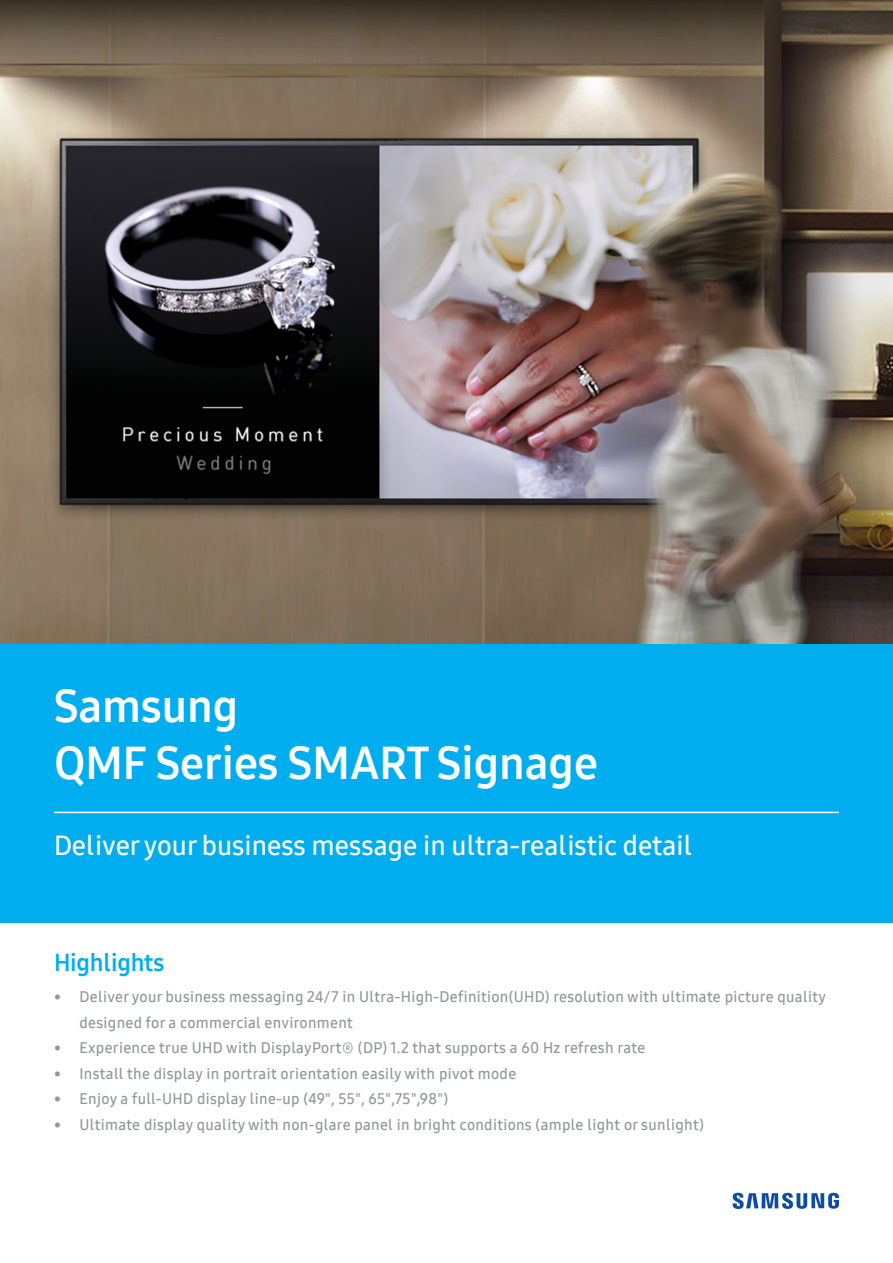
<style>
.page{position:relative;width:893px;height:1263px;background:#fff}
.page>*{position:absolute;margin:0;border:0;box-sizing:border-box;transform-origin:0 0}
.t1{font:45px/57px "Samsung One 700";color:#fff}
.t2{font:27px "Samsung One 600";color:#fff}
.t3{font:24px "Samsung One 700";letter-spacing:-.01em;color:#00aeef}
.t4{font:15px/25.5px "Samsung One 600";letter-spacing:.02em;color:#939598}
.s1{font-family:"Samsung One 400"}
</style>
<div class="page">
<svg style="left:733px;top:1193px;width:106px;height:16px"></svg>
<img style="left:0;top:0;width:893px;height:644px">
<div style="left:0;top:644px;width:893px;height:279px;background:#00aeef"></div>
<hr style="left:54px;top:812px;width:785px;height:1px;background:#fff">
<p class="t1" style="left:54px;top:677px;width:545px">Samsung<br>QMF Series SMART Signage</p>
<p class="t2" style="left:54px;top:828px;width:640px">Deliver your business message in ultra-realistic detail</p>
<p class="t3" style="left:54px;top:947px;width:112px">Highlights</p>
<p class="t4" style="left:80px;top:984px;width:748px;text-indent:-26px">• Deliver your business messaging 24/7 in Ultra-High-Definition(UHD) resolution with ultimate picture quality designed for a commercial environment</p>
<p class="t4" style="left:54px;top:1035px;width:593px">• Experience true UHD with DisplayPort<span class="s1">®</span> (DP) 1.2 that supports a 60 Hz refresh rate</p>
<p class="t4" style="left:54px;top:1061px;width:464px">• Install the display in portrait orientation easily with pivot mode</p>
<p class="t4" style="left:54px;top:1086px;width:396px">• Enjoy a full-UHD display line-up (49", 55", 65",75",98")</p>
<p class="t4" style="left:54px;top:1112px;width:652px">• Ultimate display quality with non-glare panel in bright conditions (ample light or sunlight)</p>
</div>
